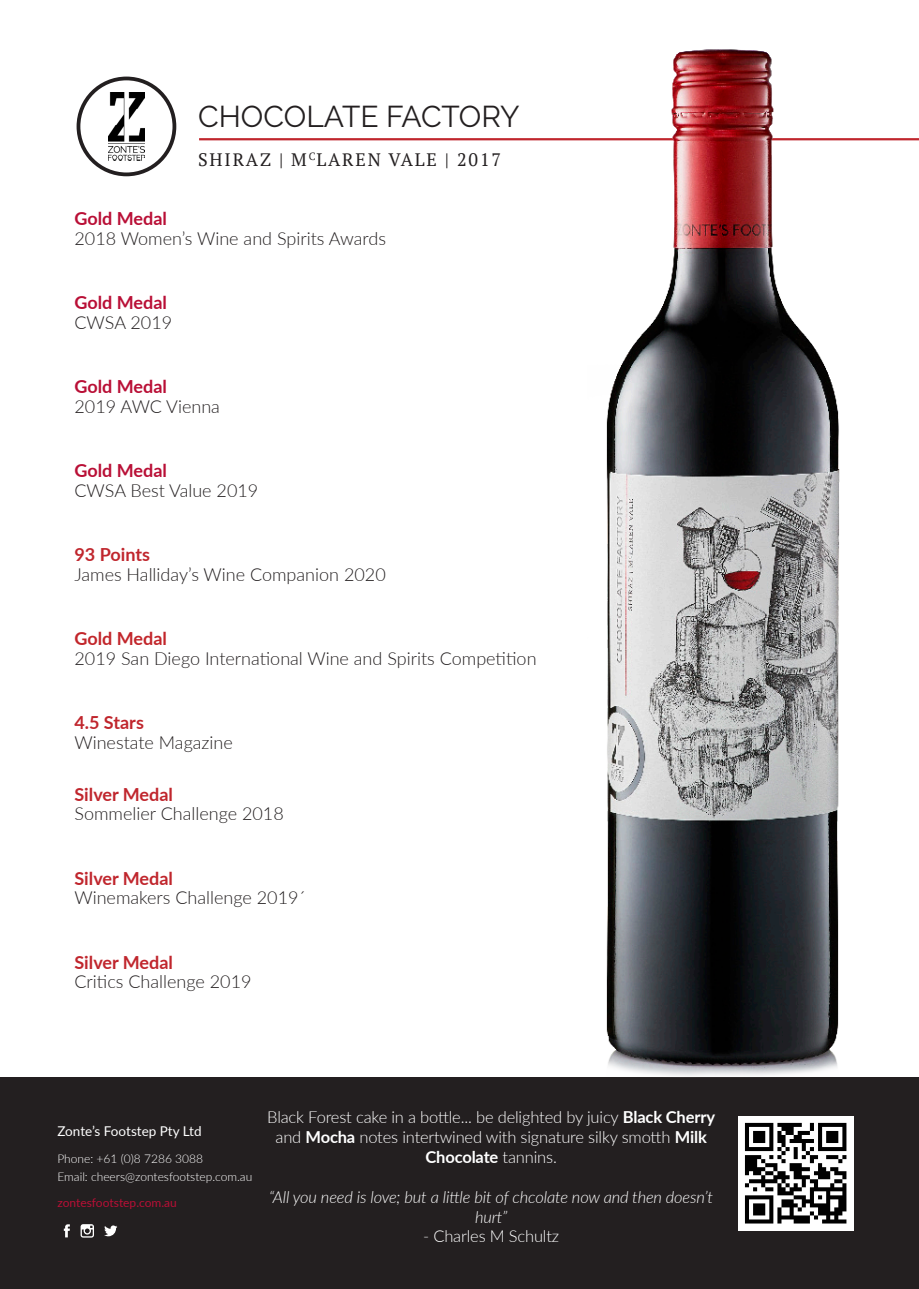
<style>
.page{position:relative;width:919px;height:1289px;background:#fff}
.page>*{position:absolute;margin:0;border:0;box-sizing:border-box;transform-origin:0 0}
.t1{font:30px "Raleway";letter-spacing:-.005em;color:#231f20}
.t2{font:300 18px/19.5px "Lato";color:#231f20}
.t3{font:18px "PT Serif";letter-spacing:.1em;color:#231f20}
.t4{font:700 18px/19.5px "Lato";color:#b90f36}
.t5{font:300 16.5px/19.8px "Lato";letter-spacing:-.01em;color:#fff;text-align:center}
.t6{font:italic 300 16.5px/19.8px "Lato";letter-spacing:-.01em;color:#fff;text-align:center}
.t7{font:13.5px "Lato";color:#fff}
.t8{font:300 12px/18px "Lato";color:#fff}
.t9{font:12px "Lato";color:#b90f36}
.s1{font-weight:700;color:#b90f36}
.s2{font-weight:300;color:#231f20}
.s3{font-weight:700;color:#c0262d}
.s4{font-weight:700;color:#c2262b}
.s5{font-weight:700}
</style>
<div class="page">
<div style="left:0;top:1077px;width:918px;height:211px;background:#231f20"></div>
<img style="left:738px;top:1116px;width:115px;height:114px">
<div style="left:77px;top:77px;width:99px;height:99px;border:4px solid #231f20;border-radius:50%"></div>
<img style="left:108px;top:92px;width:37px;height:68px">
<hr style="left:199px;top:138px;width:719px;height:2px;background:#c0262d">
<img style="left:587px;top:49px;width:270px;height:1027px">
<svg style="left:64px;top:1224px;width:6px;height:13px"></svg>
<svg style="left:104px;top:1225px;width:13px;height:11px"></svg>
<svg style="left:81px;top:1224px;width:13px;height:13px"></svg>
<p class="t1" style="left:198px;top:99px;width:323px">CHOCOLATE FACTORY</p>
<p class="t3" style="left:198px;top:148px;width:304px">SHIRAZ | M<sup>C</sup>LAREN VALE | 2017</p>
<p class="t2" style="left:74px;top:208px;width:313px"><span class="s1">Gold Medal<br></span>2018 Women’s Wine and Spirits Awards</p>
<p class="t4" style="left:74px;top:292px;width:99px">Gold Medal<br><span class="s2">CWSA 2019</span></p>
<p class="t2" style="left:74px;top:376px;width:147px"><span class="s1">Gold Medal<br></span>2019 AWC Vienna</p>
<p class="t2" style="left:74px;top:460px;width:185px"><span class="s1">Gold Medal<br></span>CWSA Best Value 2019</p>
<p class="t2" style="left:74px;top:544px;width:313px"><span class="s3">93 Points<br></span>James Halliday’s Wine Companion 2020</p>
<p class="t2" style="left:74px;top:628px;width:463px"><span class="s4">Gold Medal<br></span>2019 San Diego International Wine and Spirits Competition</p>
<p class="t2" style="left:74px;top:712px;width:160px"><span class="s3">4.5 Stars<br></span>Winestate Magazine</p>
<p class="t2" style="left:74px;top:783px;width:211px"><span class="s3">Silver Medal<br></span>Sommelier Challenge 2018</p>
<p class="t2" style="left:74px;top:867px;width:233px"><span class="s3">Silver Medal<br></span>Winemakers Challenge 2019´</p>
<p class="t2" style="left:74px;top:951px;width:179px"><span class="s3">Silver Medal<br></span>Critics Challenge 2019</p>
<p class="t7" style="left:57px;top:1121px;width:146px">Zonte’s Footstep Pty Ltd</p>
<p class="t8" style="left:57px;top:1148px;width:196px">Phone: +61 (0)8 7286 3088<br>Email: cheers@zontesfootstep.com.au</p>
<p class="t9" style="left:57px;top:1194px;width:121px">zontesfootstep.com.au</p>
<p class="t5" style="left:267px;top:1106px;width:449px">Black Forest cake in a bottle... be delighted by juicy <span class="s5">Black Cherry </span>and <span class="s5">Mocha</span> notes intertwined with signature silky smotth <span class="s5">Milk<br>Chocolate</span> tannins.</p>
<p class="t6" style="left:269px;top:1186px;width:445px">“All you need is love; but a little bit of chcolate now and then doesn’t hurt”</p>
<p class="t5" style="left:423px;top:1225px;width:138px">- Charles M Schultz</p>
</div>
